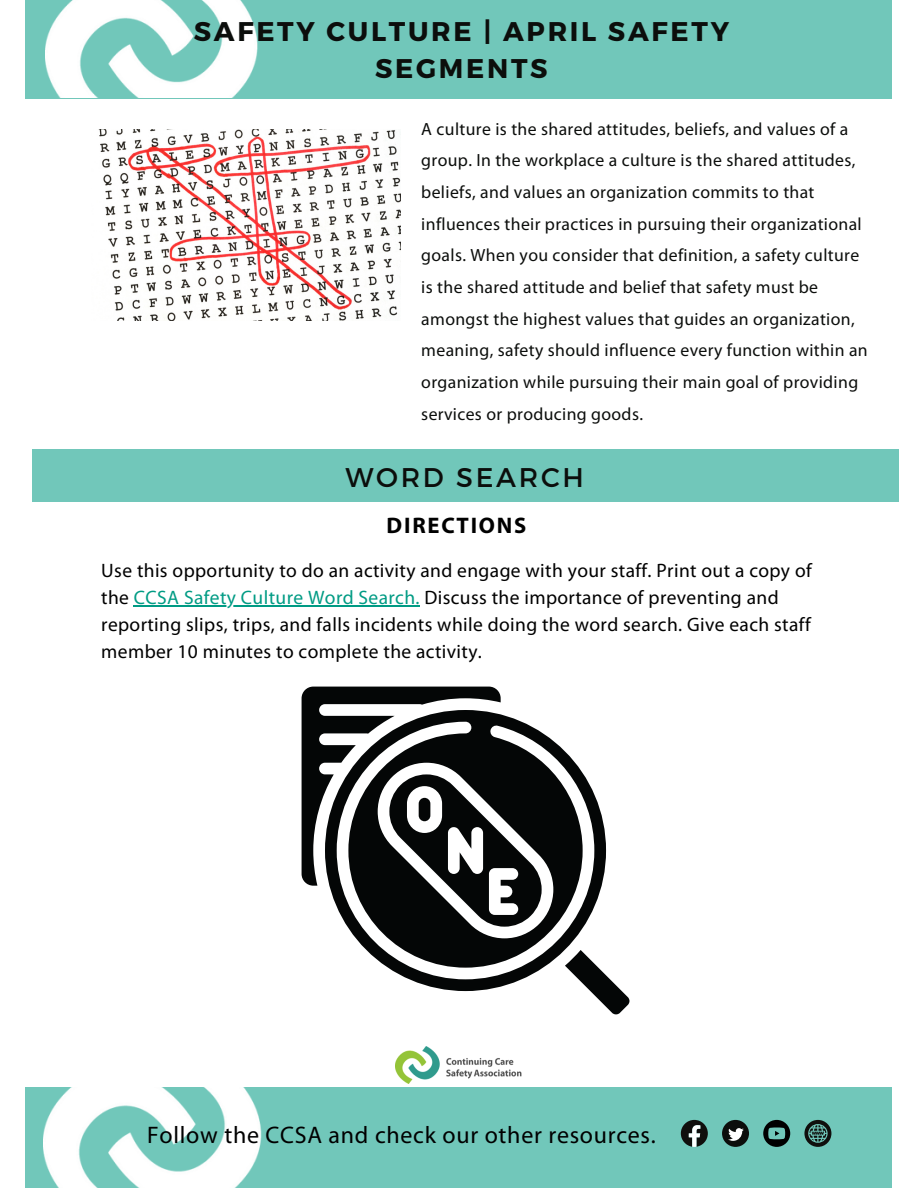
<style>
.page{position:relative;width:918px;height:1188px;background:#fff}
.page>*{position:absolute;margin:0;border:0;box-sizing:border-box;transform-origin:0 0}
.t1{font:700 27px/37.2px "Montserrat";letter-spacing:.1em;color:#0c0e0c;text-align:center}
.t2{font:27px "Montserrat";letter-spacing:.1em;color:#0c0e0c}
.t3{font:24px "Myriad Pro";letter-spacing:.03em;color:#000}
.t4{font:700 22.5px "Myriad Pro";letter-spacing:.08em;color:#000}
.t5{font:19.5px/27px "Myriad Pro";letter-spacing:.02em;color:#000}
.t6{font:17.7px/31.7px "Myriad Pro";letter-spacing:.02em;color:#0c0e0c}
.s1{color:#009b84}
</style>
<div class="page">
<div style="left:26px;top:0;width:866px;height:98px;background:#71c7ba"></div>
<img style="left:98px;top:129px;width:302px;height:192px">
<img style="left:46px;top:0;width:212px;height:98px">
<img style="left:396px;top:1047px;width:126px;height:37px">
<div style="left:26px;top:1087px;width:866px;height:101px;background:#71c7ba"></div>
<svg style="left:681px;top:1120px;width:27px;height:27px"></svg>
<svg style="left:763px;top:1120px;width:27px;height:27px"></svg>
<svg style="left:804px;top:1120px;width:27px;height:27px"></svg>
<div style="left:722px;top:1120px;width:27px;height:27px;background:#0c0e0c;border-radius:50%"></div>
<svg style="left:728px;top:1128px;width:16px;height:13px"></svg>
<img style="left:43px;top:1087px;width:219px;height:101px">
<div style="left:32px;top:449px;width:867px;height:53px;background:#71c7ba"></div>
<svg style="left:590px;top:975px;width:39px;height:40px"></svg>
<svg style="left:347px;top:733px;width:259px;height:258px;fill:#0a0c0c"></svg>
<svg style="left:302px;top:687px;width:240px;height:240px"></svg>
<hr style="left:134px;top:605px;width:286px;height:1px;background:#009b84">
<h1 class="t1" style="left:194px;top:12px;width:537px">SAFETY CULTURE | APRIL SAFETY<br>SEGMENTS</h1>
<p class="t6" style="left:421px;top:114px;width:448px">A culture is the shared attitudes, beliefs, and values of a group. In the workplace a culture is the shared attitudes, beliefs, and values an organization commits to that influences their practices in pursuing their organizational goals. When you consider that definition, a safety culture is the shared attitude and belief that safety must be amongst the highest values that guides an organization, meaning, safety should influence every function within an organization while pursuing their main goal of providing services or producing goods.</p>
<h1 class="t2" style="left:345px;top:459px;width:240px">WORD SEARCH</h1>
<p class="t4" style="left:387px;top:516px;width:141px">DIRECTIONS</p>
<p class="t5" style="left:101px;top:559px;width:712px">Use this opportunity to do an activity and engage with your staff. Print out a copy of the <span class="s1">CCSA Safety Culture Word Search.</span> Discuss the importance of preventing and reporting slips, trips, and falls incidents while doing the word search. Give each staff member 10 minutes to complete the activity.</p>
<h2 class="t3" style="left:147px;top:1125px;width:510px">Follow the CCSA and check our other resources.</h2>
</div>
